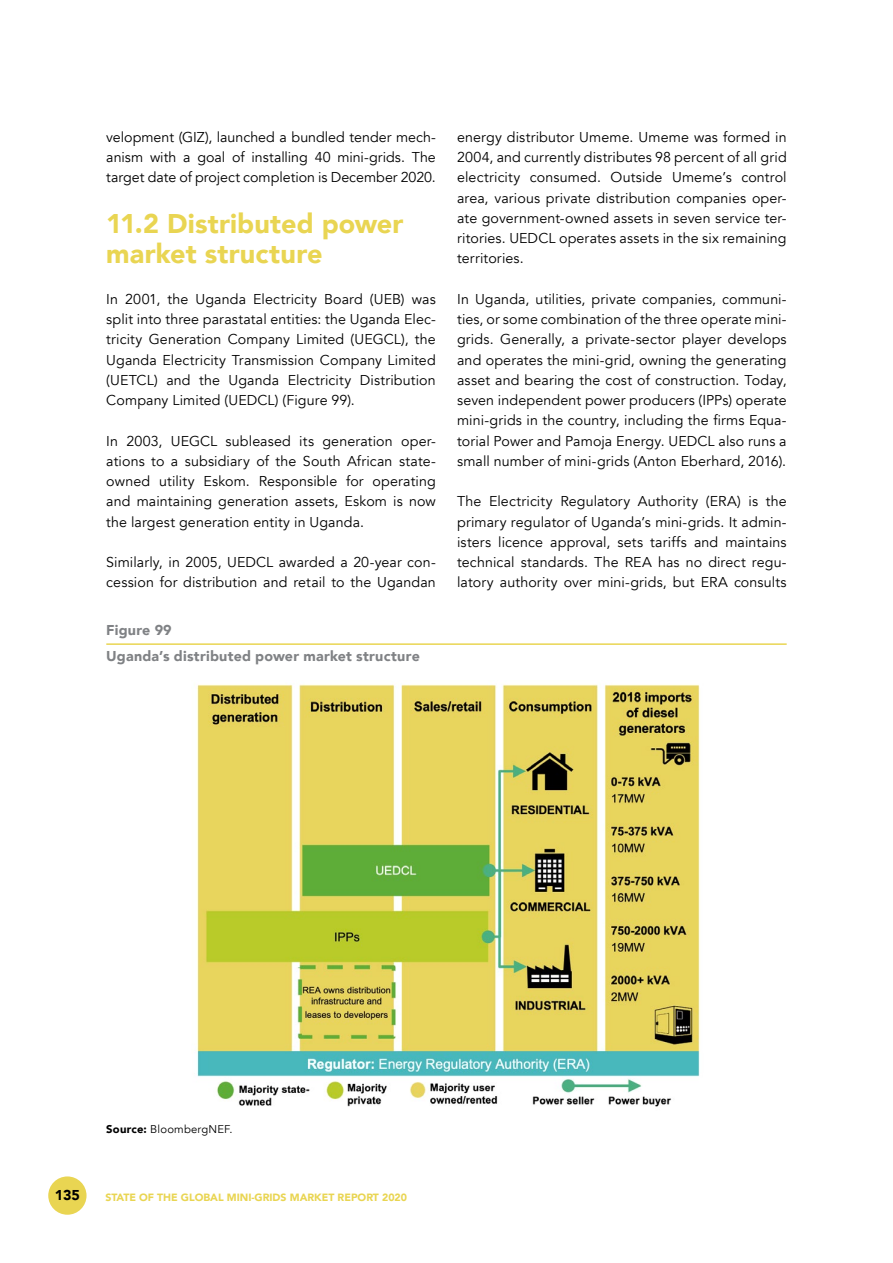
<style>
.page{position:relative;width:893px;height:1263px;background:#fff}
.page>*{position:absolute;margin:0;border:0;box-sizing:border-box;transform-origin:0 0}
.t1{font:900 27px/30.3px "Avenir";letter-spacing:.005em;color:#e9d552}
.t2{font:14.25px/20.2px "Avenir";letter-spacing:.01em;color:#000;text-align:justify}
.t3{font:900 14.25px/26.2px "Avenir";letter-spacing:.015em;color:#808285}
.t4{font:900 14.25px "Avenir";color:#000}
.t5{font:11.25px "Avenir";letter-spacing:.02em;color:#000}
.t6{font:900 10.5px "Avenir";color:#e9d552}
.s1{font-weight:900}
</style>
<div class="page">
<div style="left:48px;top:1176px;width:39px;height:39px;background:#e9d552;border-radius:50%"></div>
<img style="left:197px;top:684px;width:503px;height:423px">
<hr style="left:106px;top:643px;width:681px;height:2px;background:#e9d552">
<p class="t2" style="left:106px;top:127px;width:331px">velopment (GIZ), launched a bundled tender mech&shy;anism with a goal of installing 40 mini-grids. The target date of project completion is December 2020.</p>
<h1 class="t1" style="left:106px;top:208px;width:299px">11.2 Distributed power market structure</h1>
<p class="t2" style="left:106px;top:289px;width:331px">In 2001, the Uganda Electricity Board (UEB) was split into three parastatal entities: the Uganda Elec&shy;tricity Generation Company Limited (UEGCL), the Uganda Electricity Transmission Company Limited (UETCL) and the Uganda Electricity Distribution Company Limited (UEDCL) (Figure 99).</p>
<p class="t2" style="left:106px;top:431px;width:331px">In 2003, UEGCL subleased its generation oper&shy;ations to a subsidiary of the South African state&shy;owned utility Eskom. Responsible for operating and maintaining generation assets, Eskom is now the largest generation entity in Uganda.</p>
<p class="t2" style="left:106px;top:552px;width:331px">Similarly, in 2005, UEDCL awarded a 20-year con&shy;cession for distribution and retail to the Ugandan</p>
<p class="t3" style="left:106px;top:617px;width:315px">Figure 99<br>Uganda’s distributed power market structure</p>
<p class="t2" style="left:457px;top:127px;width:331px">energy distributor Umeme. Umeme was formed in 2004, and currently distributes 98 percent of all grid electricity consumed. Outside Umeme’s control area, various private distribution companies oper&shy;ate government-owned assets in seven service ter&shy;ritories. UEDCL operates assets in the six remaining territories.</p>
<p class="t2" style="left:457px;top:289px;width:331px">In Uganda, utilities, private companies, communi&shy;ties, or some combination of the three operate mini&shy;grids. Generally, a private-sector player develops and operates the mini-grid, owning the generating asset and bearing the cost of construction. Today, seven independent power producers (IPPs) operate mini-grids in the country, including the firms Equa&shy;torial Power and Pamoja Energy. UEDCL also runs a small number of mini-grids (Anton Eberhard, 2016).</p>
<p class="t2" style="left:457px;top:492px;width:331px">The Electricity Regulatory Authority (ERA) is the primary regulator of Uganda’s mini-grids. It admin&shy;isters licence approval, sets tariffs and maintains technical standards. The REA has no direct regu&shy;latory authority over mini-grids, but ERA consults</p>
<p class="t5" style="left:106px;top:1122px;width:128px"><span class="s1">Source:</span> BloombergNEF.</p>
<p class="t4" style="left:55px;top:1183px;width:27px">135</p>
<p class="t6" style="left:105px;top:1188px;width:303px">STATE OF THE GLOBAL MINI-GRIDS MARKET REPORT 2020</p>
</div>
